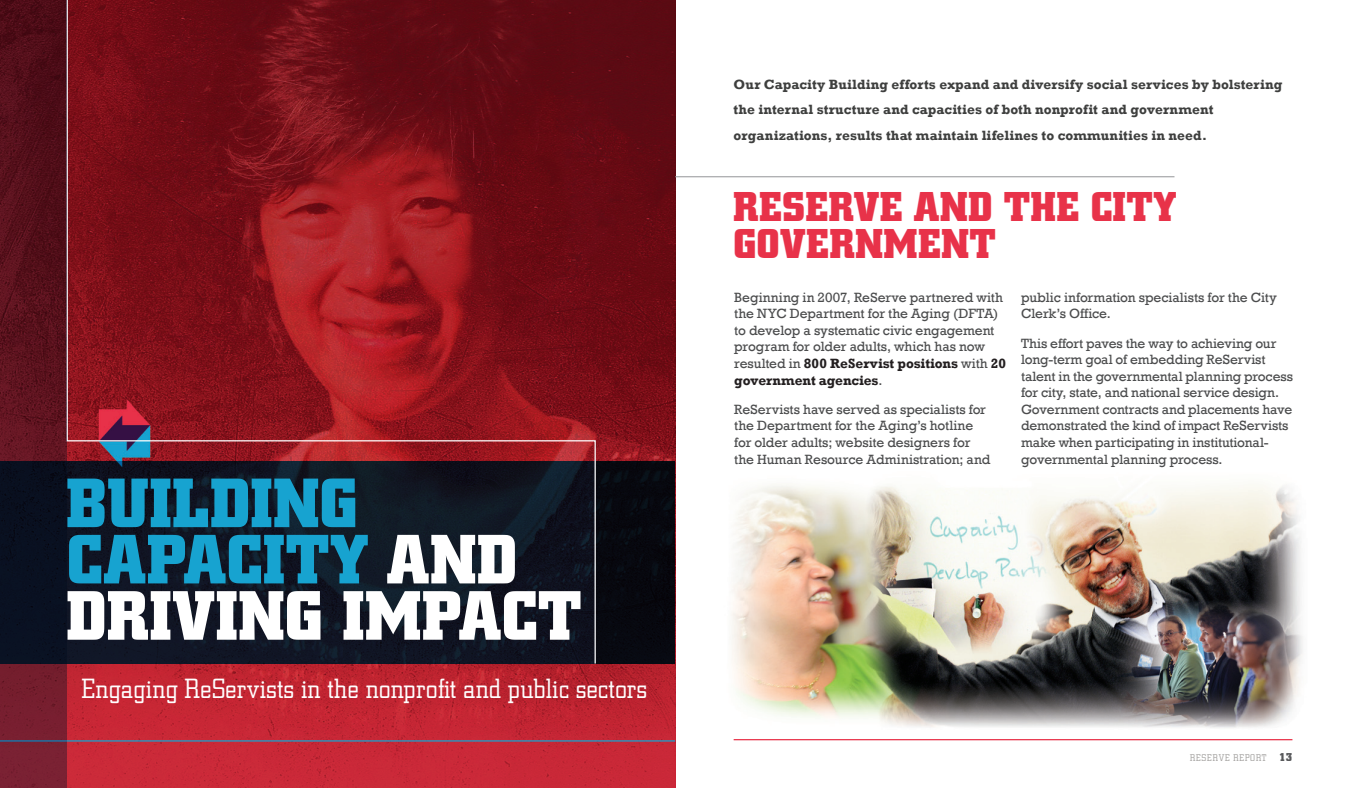
<style>
.page{position:relative;width:1350px;height:788px;background:#fff}
.page>*{position:absolute;margin:0;border:0;box-sizing:border-box;transform-origin:0 0}
.SubHead{font:700 68.75px/56.2px "City";letter-spacing:.015em;color:#17a3d0}
.SubHead-2{font:700 41.25px/36.2px "City";letter-spacing:.02em;color:#e83249}
.SubHead-3{font:300 27.5px "City";letter-spacing:.015em;color:#fff}
.Body_Copy{font:13.75px/16.5px "Rockwell";letter-spacing:-.01em;color:#4b4c4d}
.Body_Copy-2{font:700 13.75px/25.2px "Rockwell";letter-spacing:.01em;color:#3e3f3e}
.t1{font:300 9.62px "City";letter-spacing:.085em;color:#a09e9c}
.s1{color:#fff}
.s2{font-weight:700;color:#231f20}
.s3{font-weight:700;font-size:11.25px;color:#57585a}
</style>
<div class="page">
<hr style="left:734px;top:739px;width:558px;height:1px;background:#e83249">
<img style="left:731px;top:484px;width:572px;height:244px">
<img style="left:67px;top:0;width:608px;height:788px">
<hr style="left:0;top:740px;width:675px;height:1px;background:#17a3d0">
<svg style="left:67px;top:0;width:529px;height:664px"></svg>
<div style="left:596px;top:460px;width:78px;height:203px;background:#07080f"></div>
<svg style="left:0;top:0;width:67px;height:788px"></svg>
<hr style="left:675px;top:176px;width:499px;height:1px;background:#939598">
<p class="SubHead" style="left:67px;top:476px;width:516px">BUILDING<br>CAPACITY <span class="s1">AND<br>DRIVING IMPACT</span></p>
<p class="SubHead-3" style="left:82px;top:673px;width:567px">Engaging ReServists in the nonprofit and public sectors</p>
<p class="Body_Copy-2" style="left:734px;top:72px;width:550px">Our Capacity Building efforts expand and diversify social services by bolstering the internal structure and capacities of both nonprofit and government organizations, results that maintain lifelines to communities in need.</p>
<p class="SubHead-2" style="left:734px;top:190px;width:444px">RESERVE AND THE CITY<br>GOVERNMENT</p>
<p class="Body_Copy" style="left:734px;top:289px;width:273px">Beginning in 2007, ReServe partnered with the NYC Department for the Aging (DFTA) to develop a systematic civic engagement program for older adults, which has now resulted in <span class="s2">800 ReServist positions</span> with <span class="s2">20 government agencies</span>.</p>
<p class="Body_Copy" style="left:734px;top:401px;width:258px">ReServists have served as specialists for the Department for the Aging’s hotline for older adults; website designers for the Human Resource Administration; and</p>
<p class="Body_Copy" style="left:1021px;top:289px;width:257px">public information specialists for the City<br>Clerk’s Office.</p>
<p class="Body_Copy" style="left:1021px;top:335px;width:273px">This effort paves the way to achieving our long-term goal of embedding ReServist talent in the governmental planning process for city, state, and national service design.<br>Government contracts and placements have demonstrated the kind of impact ReServists make when participating in institutional&shy;governmental planning process.</p>
<p class="t1" style="left:1190px;top:752px;width:104px">RESERVE REPORT <span class="s3">13</span></p>
</div>
